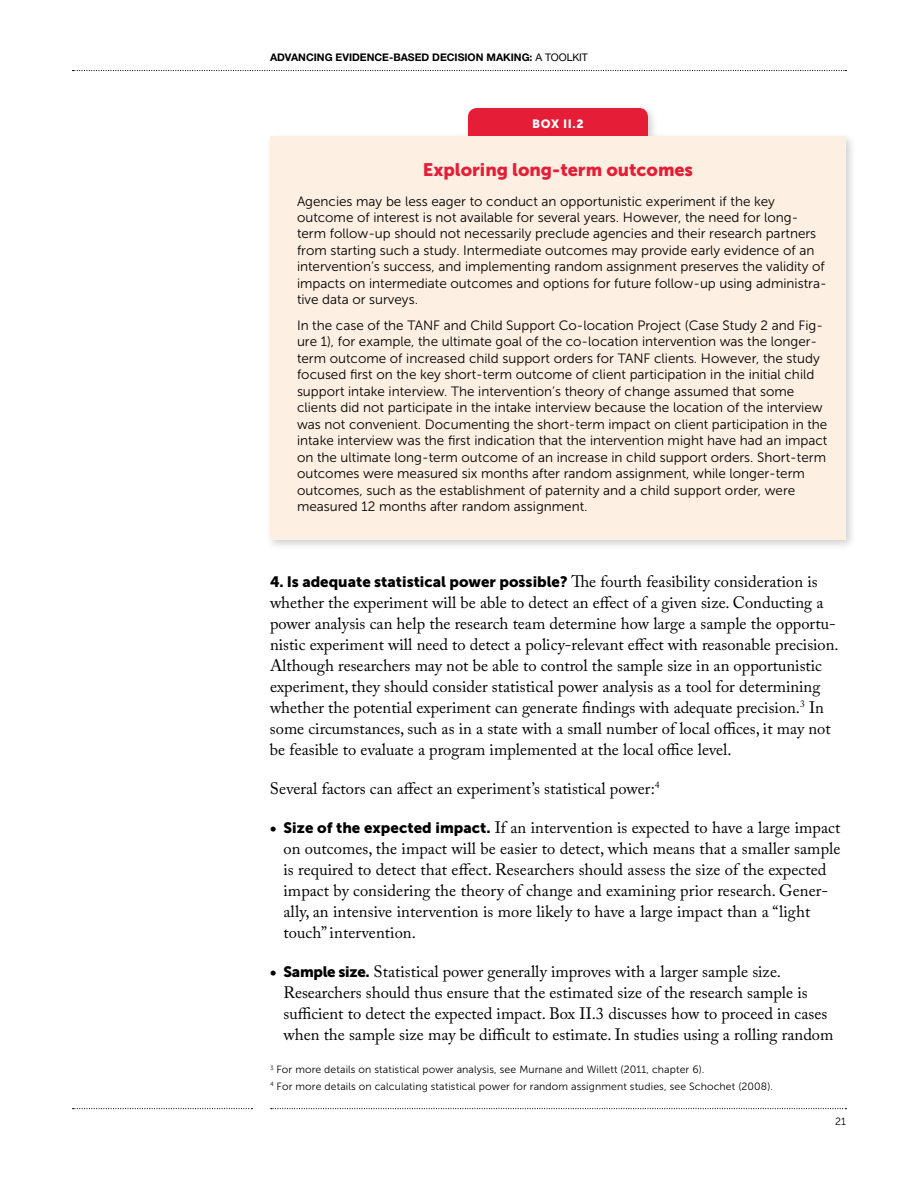
<style>
.page{position:relative;width:918px;height:1188px;background:#fff}
.page>*{position:absolute;margin:0;border:0;box-sizing:border-box;transform-origin:0 0}
.BOX_HEAD_l_Museo_San{font:18px "Museo Sans 900";color:#e61d36}
.TEXT_--bullet_list_w{font:16.5px/21px "Adobe Caslon Pro";letter-spacing:.005em;color:#000}
.TEXT_w_bold_runin{font:16.5px/21px "Adobe Caslon Pro";color:#000}
.TEXT___11_Adobe_Casl{font:16.5px "Adobe Caslon Pro";color:#000}
.TEXT_w_bold_runin-2{font:15px "Museo Sans 900";color:#000}
.BOX_TEXT_l_Museo_San{font:13.5px/16.5px "Museo Sans 300";color:#000}
.BOX_HEAD_l_Museo_San-2{font:12px "Museo Sans 900";color:#fff}
.FOOTNOTE___museo_sa{font:10.5px "Museo Sans 300";letter-spacing:.01em;color:#000}
.t1{font:700 10.5px "Helvetica Neue LT Std";color:#000}
.s1{font-weight:400}
.s2{font-family:"Adobe Caslon Pro";font-size:16.5px}
.s3{font-family:"Museo Sans 900";font-size:13.5px}
.s4{font-family:"Museo Sans 900";font-size:15px}
</style>
<div class="page">
<svg style="left:73px;top:70px;width:773px;height:1px"></svg>
<svg style="left:271px;top:1108px;width:575px;height:1px"></svg>
<svg style="left:73px;top:1108px;width:179px;height:1px"></svg>
<div style="left:265px;top:103px;width:592px;height:448px;background:#000;opacity:.2"></div>
<div style="left:468px;top:108px;width:180px;height:40px;background:#e61d36;border-radius:9px"></div>
<div style="left:270px;top:137px;width:576px;height:403px;background:#fdefe1"></div>
<p class="t1" style="left:270px;top:51px;width:319px">ADVANCING EVIDENCE-BASED DECISION MAKING: <span class="s1">A TOOLKIT</span></p>
<p class="BOX_HEAD_l_Museo_San-2" style="left:532px;top:117px;width:53px">BOX II.2</p>
<p class="BOX_HEAD_l_Museo_San" style="left:423px;top:159px;width:272px">Exploring long-term outcomes</p>
<p class="BOX_TEXT_l_Museo_San" style="left:297px;top:193px;width:531px">Agencies may be less eager to conduct an opportunistic experiment if the key outcome of interest is not available for several years. However, the need for long&shy;term follow-up should not necessarily preclude agencies and their research partners from starting such a study. Intermediate outcomes may provide early evidence of an intervention’s success, and implementing random assignment preserves the validity of impacts on intermediate outcomes and options for future follow-up using administra&shy;tive data or surveys.</p>
<p class="BOX_TEXT_l_Museo_San" style="left:297px;top:317px;width:532px">In the case of the TANF and Child Support Co-location Project (Case Study 2 and Fig&shy;ure 1), for example, the ultimate goal of the co-location intervention was the longer&shy;term outcome of increased child support orders for TANF clients. However, the study focused first on the key short-term outcome of client participation in the initial child support intake interview. The intervention’s theory of change assumed that some clients did not participate in the intake interview because the location of the interview was not convenient. Documenting the short-term impact on client participation in the intake interview was the first indication that the intervention might have had an impact on the ultimate long-term outcome of an increase in child support orders. Short-term outcomes were measured six months after random assignment, while longer-term outcomes, such as the establishment of paternity and a child support order, were measured 12 months after random assignment.</p>
<p class="TEXT_w_bold_runin-2" style="left:270px;top:573px;width:549px">4. Is adequate statistical power possible? <span class="s2">The fourth feasibility consideration is</span></p>
<p class="TEXT_w_bold_runin" style="left:270px;top:591px;width:570px">whether the experiment will be able to detect an effect of a given size. Conducting a power analysis can help the research team determine how large a sample the opportu&shy;nistic experiment will need to detect a policy-relevant effect with reasonable precision.<br>Although researchers may not be able to control the sample size in an opportunistic experiment, they should consider statistical power analysis as a tool for determining whether the potential experiment can generate findings with adequate precision.<sup>3</sup> In some circumstances, such as in a state with a small number of local offices, it may not be feasible to evaluate a program implemented at the local office level.</p>
<p class="TEXT___11_Adobe_Casl" style="left:270px;top:778px;width:391px">Several factors can affect an experiment’s statistical power:<sup>4</sup></p>
<p class="TEXT_--bullet_list_w" style="left:284px;top:816px;width:559px;text-indent:-14px"><span class="s3">•</span> <span class="s4">Size of the expected impact.</span> If an intervention is expected to have a large impact on outcomes, the impact will be easier to detect, which means that a smaller sample is required to detect that effect. Researchers should assess the size of the expected impact by considering the theory of change and examining prior research. Gener&shy;ally, an intensive intervention is more likely to have a large impact than a “light touch” intervention.</p>
<p class="TEXT_--bullet_list_w" style="left:284px;top:960px;width:551px;text-indent:-14px"><span class="s3">•</span> <span class="s4">Sample size.</span> Statistical power generally improves with a larger sample size.<br>Researchers should thus ensure that the estimated size of the research sample is sufficient to detect the expected impact. Box II.3 discusses how to proceed in cases when the sample size may be difficult to estimate. In studies using a rolling random</p>
<p class="FOOTNOTE___museo_sa" style="left:270px;top:1064px;width:436px"><sup>3</sup> For more details on statistical power analysis, see Murnane and Willett (2011, chapter 6).</p>
<p class="FOOTNOTE___museo_sa" style="left:270px;top:1081px;width:505px"><sup>4</sup> For more details on calculating statistical power for random assignment studies, see Schochet (2008).</p>
<p class="FOOTNOTE___museo_sa" style="left:835px;top:1116px;width:12px">21</p>
</div>
